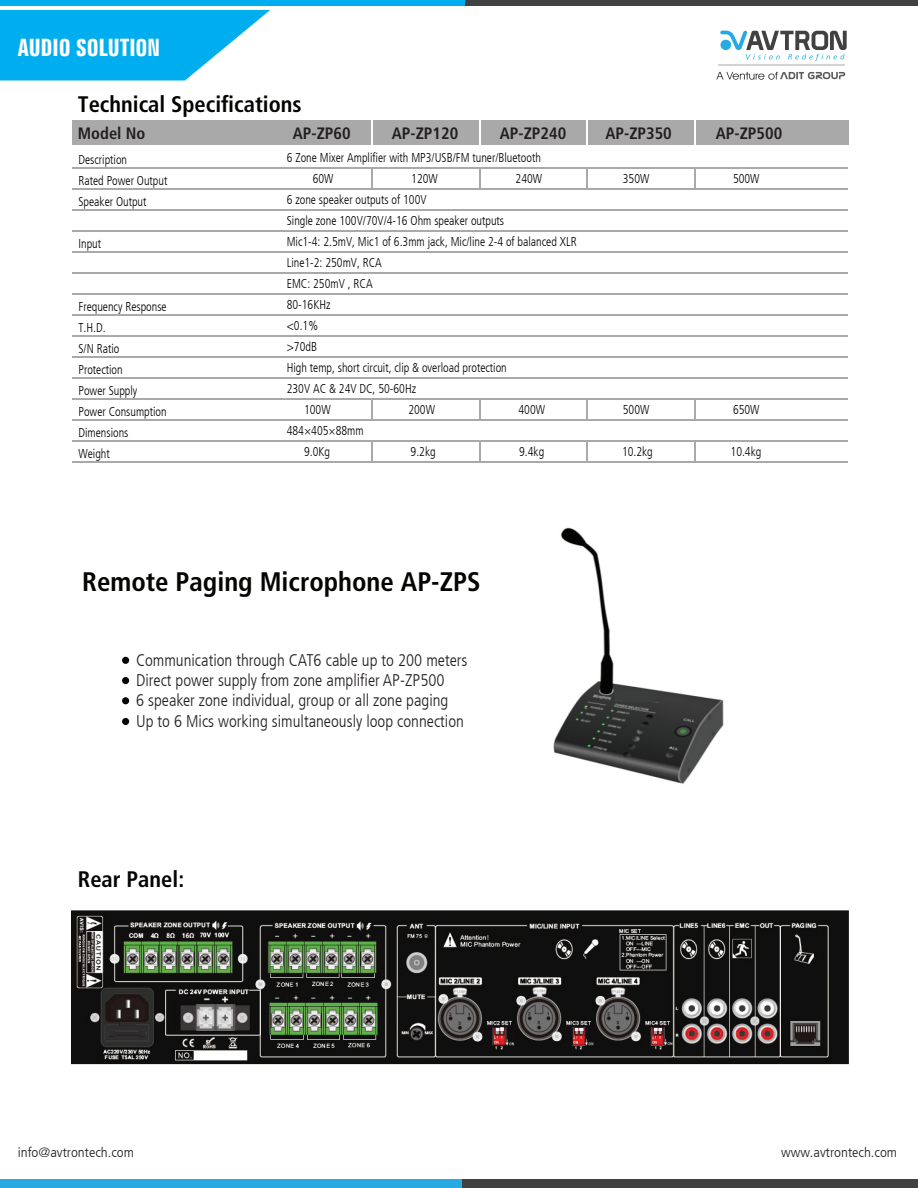
<style>
.page{position:relative;width:918px;height:1188px;background:#fff}
.page>*{position:absolute;margin:0;border:0;box-sizing:border-box;transform-origin:0 0}
.t1{font:700 condensed 26.85px "Frutiger LT Com";color:#040503}
.t2{font:700 extra-condensed 24px "Zurich BT";color:#fff}
.t3{font:700 condensed 22.5px "Frutiger LT Com";color:#040503}
.t4{font:300 condensed 16.8px/20.2px "Frutiger LT Com";color:#231f20}
.t5{font:700 condensed 16.5px "Frutiger LT Com";color:#231f20}
.t6{font:300 condensed 13.5px "Frutiger LT Com";color:#231f20;scale:1.1 1}
.t7{font:300 condensed 12.75px/21px "Frutiger LT Com";color:#040503;scale:.94 1}
</style>
<div class="page">
<div style="left:0;top:1179px;width:904px;height:9px;background:#26aae1"></div>
<div style="left:462px;top:1179px;width:456px;height:9px;background:#414142"></div>
<div style="left:0;top:0;width:918px;height:5px;background:#00aeef"></div>
<div style="left:465px;top:0;width:453px;height:5px;background:#414142"></div>
<svg style="left:0;top:10px;width:270px;height:70px"></svg>
<hr style="left:718px;top:65px;width:127px;height:1px;background:#d3d3d2">
<svg style="left:716px;top:72px;width:129px;height:8px"></svg>
<svg style="left:720px;top:31px;width:127px;height:30px"></svg>
<hr style="left:72px;top:168px;width:776px;height:1px;background:#a8a9a8">
<hr style="left:72px;top:189px;width:776px;height:1px;background:#a8a9a8">
<hr style="left:72px;top:210px;width:776px;height:1px;background:#a8a9a8">
<hr style="left:72px;top:230px;width:776px;height:2px;background:#a8a9a8">
<hr style="left:72px;top:251px;width:776px;height:2px;background:#a8a9a8">
<hr style="left:72px;top:272px;width:776px;height:2px;background:#a8a9a8">
<hr style="left:72px;top:293px;width:776px;height:2px;background:#a8a9a8">
<hr style="left:72px;top:314px;width:776px;height:2px;background:#a8a9a8">
<hr style="left:72px;top:356px;width:776px;height:2px;background:#a8a9a8">
<hr style="left:72px;top:377px;width:776px;height:2px;background:#a8a9a8">
<hr style="left:72px;top:419px;width:776px;height:2px;background:#a8a9a8">
<hr style="left:72px;top:440px;width:776px;height:1px;background:#a8a9a8">
<hr style="left:72px;top:462px;width:776px;height:1px;background:#a8a9a8">
<hr style="left:72px;top:335px;width:776px;height:2px;background:#a8a9a8">
<hr style="left:72px;top:398px;width:776px;height:2px;background:#a8a9a8">
<div style="left:72px;top:121px;width:777px;height:24px;background:#a8a9a8"></div>
<hr style="left:371px;top:120px;width:2px;height:26px;background:#fff">
<svg style="left:479px;top:121px;width:1px;height:24px"></svg>
<hr style="left:586px;top:120px;width:2px;height:26px;background:#fff">
<hr style="left:694px;top:120px;width:2px;height:26px;background:#fff">
<hr style="left:371px;top:168px;width:2px;height:21px;background:#a8a9a8">
<svg style="left:479px;top:169px;width:1px;height:20px"></svg>
<hr style="left:586px;top:168px;width:2px;height:21px;background:#a8a9a8">
<hr style="left:694px;top:168px;width:2px;height:21px;background:#a8a9a8">
<hr style="left:371px;top:399px;width:2px;height:21px;background:#a8a9a8">
<svg style="left:479px;top:400px;width:1px;height:19px"></svg>
<hr style="left:586px;top:399px;width:2px;height:21px;background:#a8a9a8">
<hr style="left:694px;top:399px;width:2px;height:21px;background:#a8a9a8">
<hr style="left:371px;top:441px;width:2px;height:21px;background:#a8a9a8">
<svg style="left:479px;top:441px;width:1px;height:21px"></svg>
<hr style="left:586px;top:441px;width:2px;height:21px;background:#a8a9a8">
<hr style="left:694px;top:441px;width:2px;height:21px;background:#a8a9a8">
<img style="left:71px;top:910px;width:778px;height:155px">
<div style="left:122px;top:657px;width:7px;height:7px;background:#040503;border-radius:50%"></div>
<div style="left:122px;top:697px;width:7px;height:7px;background:#040503;border-radius:50%"></div>
<div style="left:122px;top:718px;width:7px;height:7px;background:#040503;border-radius:50%"></div>
<div style="left:122px;top:677px;width:7px;height:7px;background:#040503;border-radius:50%"></div>
<img style="left:553px;top:527px;width:171px;height:257px">
<div style="left:616px;top:692px;width:40px;height:10px;background:#3b3c3c"></div>
<h2 class="t2" style="left:18px;top:34px;width:144px">AUDIO SOLUTION</h2>
<h3 class="t3" style="left:78px;top:91px;width:225px">Technical Specifications</h3>
<p class="t5" style="left:78px;top:124px;width:69px">Model No</p>
<p class="t5" style="left:293px;top:124px;width:59px">AP-ZP60</p>
<p class="t5" style="left:392px;top:124px;width:68px">AP-ZP120</p>
<p class="t5" style="left:500px;top:124px;width:68px">AP-ZP240</p>
<p class="t5" style="left:606px;top:124px;width:68px">AP-ZP350</p>
<p class="t5" style="left:716px;top:124px;width:68px">AP-ZP500</p>
<p class="t7" style="left:79px;top:149px;width:96px">Description<br>Rated Power Output<br>Speaker Output</p>
<p class="t7" style="left:79px;top:233px;width:26px">Input</p>
<p class="t7" style="left:79px;top:296px;width:95px">Frequency Response<br>T.H.D.<br>S/N Ratio<br>Protection<br>Power Supply<br>Power Consumption<br>Dimensions<br>Weight</p>
<p class="t7" style="left:313px;top:148px;width:244px;text-indent:-26px">6 Zone Mixer Amplifier with MP3/USB/FM tuner/Bluetooth<br>60W</p>
<p class="t7" style="left:411px;top:169px;width:30px">120W</p>
<p class="t7" style="left:516px;top:169px;width:30px">240W</p>
<p class="t7" style="left:623px;top:169px;width:30px">350W</p>
<p class="t7" style="left:733px;top:169px;width:30px">500W</p>
<p class="t7" style="left:287px;top:190px;width:150px">6 zone speaker outputs of 100V</p>
<p class="t7" style="left:287px;top:211px;width:233px">Single zone 100V/70V/4-16 Ohm speaker outputs</p>
<p class="t7" style="left:287px;top:232px;width:310px">Mic1-4: 2.5mV, Mic1 of 6.3mm jack, Mic/line 2-4 of balanced XLR</p>
<p class="t7" style="left:287px;top:253px;width:103px">Line1-2: 250mV, RCA</p>
<p class="t7" style="left:287px;top:273px;width:93px">EMC: 250mV , RCA</p>
<p class="t7" style="left:287px;top:294px;width:48px">80-16KHz</p>
<p class="t7" style="left:287px;top:315px;width:35px">&lt;0.1%</p>
<p class="t7" style="left:287px;top:336px;width:34px">&gt;70dB</p>
<p class="t7" style="left:287px;top:357px;width:236px">High temp, short circuit, clip &amp; overload protection</p>
<p class="t7" style="left:287px;top:378px;width:139px">230V AC &amp; 24V DC, 50-60Hz</p>
<p class="t7" style="left:304px;top:399px;width:30px">100W</p>
<p class="t7" style="left:408px;top:399px;width:30px">200W</p>
<p class="t7" style="left:519px;top:399px;width:30px">400W</p>
<p class="t7" style="left:623px;top:399px;width:30px">500W</p>
<p class="t7" style="left:733px;top:399px;width:30px">650W</p>
<p class="t7" style="left:304px;top:420px;width:65px;text-indent:-17px">484×405×88mm<br>9.0Kg</p>
<p class="t7" style="left:411px;top:441px;width:28px">9.2kg</p>
<p class="t7" style="left:519px;top:441px;width:28px">9.4kg</p>
<p class="t7" style="left:622px;top:441px;width:34px">10.2kg</p>
<p class="t7" style="left:731px;top:441px;width:34px">10.4kg</p>
<h1 class="t1" style="left:82px;top:565px;width:400px">Remote Paging Microphone AP-ZPS</h1>
<h3 class="t4" style="left:136px;top:650px;width:333px">Communication through CAT6 cable up to 200 meters Direct power supply from zone amplifier AP-ZP500<br>6 speaker zone individual, group or all zone paging Up to 6 Mics working simultaneously loop connection</h3>
<h3 class="t3" style="left:78px;top:866px;width:108px">Rear Panel:</h3>
<p class="t6" style="left:18px;top:1145px;width:107px">info@avtrontech.com</p>
<p class="t6" style="left:781px;top:1145px;width:107px">www.avtrontech.com</p>
</div>
